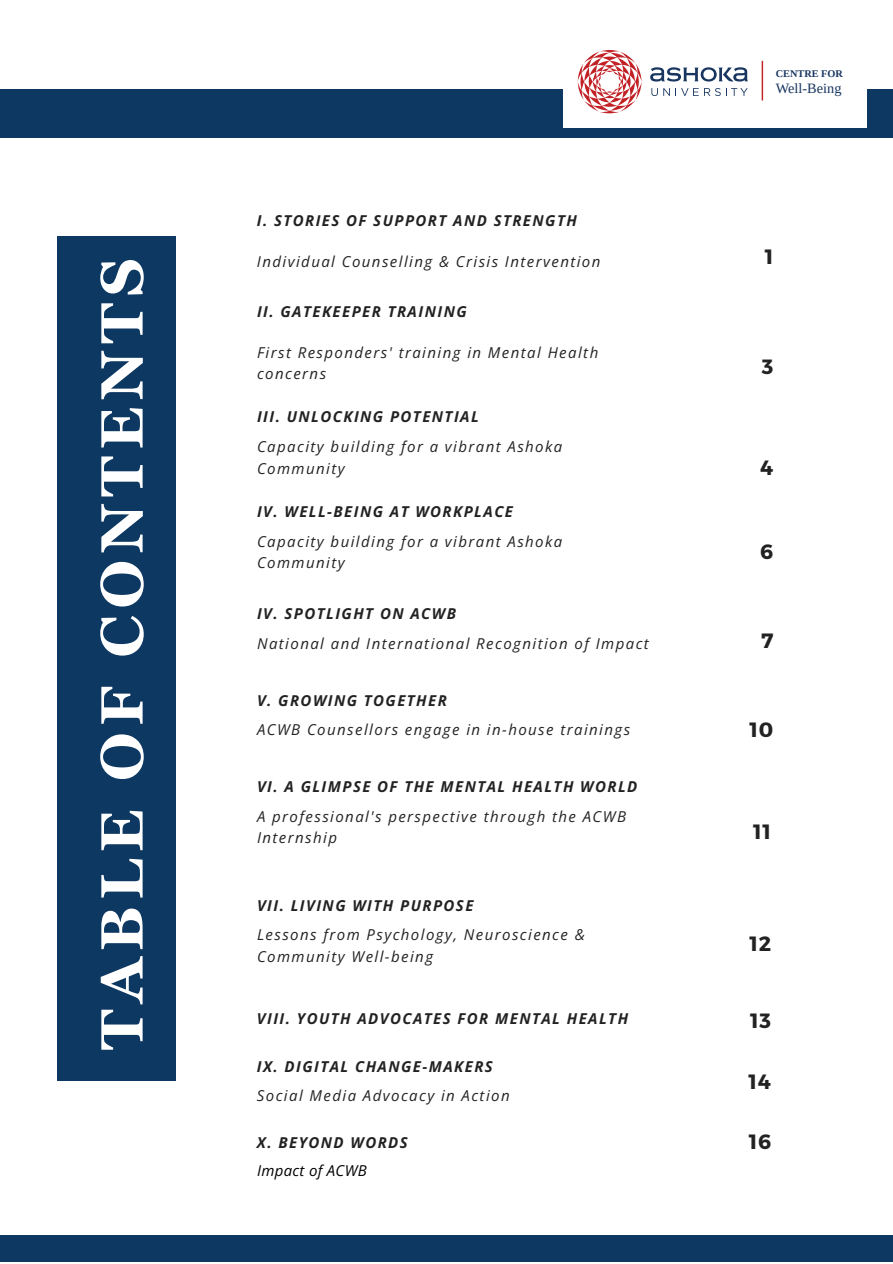
<style>
.page{position:relative;width:893px;height:1264px;background:#fff}
.page>*{position:absolute;margin:0;border:0;box-sizing:border-box;transform-origin:0 0}
.t1{font:700 59.4px "Georgia Pro";letter-spacing:.11em;color:#fff}
.t2{font:700 20.7px "Montserrat";letter-spacing:.04em;color:#222}
.t3{font:italic 15px/21.3px "Open Sans";letter-spacing:.095em;color:#222}
.t4{font:italic 700 15px "Open Sans";letter-spacing:.095em;color:#222}
.t5{font:italic 15px "Open Sans";letter-spacing:.02em;color:#000}
.t6{font:14.25px "Liberation Serif";color:#183660}
.t7{font:700 10.2px "Liberation Serif";color:#183660}
</style>
<div class="page">
<div style="left:0;top:89px;width:892px;height:49px;background:#0d3862"></div>
<div style="left:563px;top:36px;width:303px;height:91px;background:#fff"></div>
<svg style="left:577px;top:50px;width:64px;height:63px"></svg>
<svg style="left:650px;top:67px;width:98px;height:15px"></svg>
<svg style="left:651px;top:88px;width:47px;height:8px"></svg>
<svg style="left:704px;top:88px;width:43px;height:8px"></svg>
<hr style="left:761px;top:61px;width:2px;height:39px;background:#c22126">
<div style="left:0;top:1235px;width:892px;height:27px;background:#0d3862"></div>
<div style="left:57px;top:236px;width:118px;height:845px;background:#0d3862"></div>
<p class="t1" style="left:88px;top:1050px;width:793px;rotate:-90deg">TABLE OF CONTENTS</p>
<p class="t4" style="left:257px;top:210px;width:321px">I. STORIES OF SUPPORT AND STRENGTH</p>
<p class="t3" style="left:257px;top:250px;width:345px">Individual Counselling &amp; Crisis Intervention</p>
<p class="t4" style="left:257px;top:301px;width:211px">II. GATEKEEPER TRAINING</p>
<p class="t3" style="left:257px;top:341px;width:343px">First Responders' training in Mental Health concerns</p>
<p class="t4" style="left:257px;top:406px;width:223px">III. UNLOCKING POTENTIAL</p>
<p class="t3" style="left:257px;top:435px;width:307px">Capacity building for a vibrant Ashoka<br>Community</p>
<p class="t4" style="left:257px;top:501px;width:257px">IV. WELL-BEING AT WORKPLACE</p>
<p class="t3" style="left:257px;top:530px;width:307px">Capacity building for a vibrant Ashoka<br>Community</p>
<p class="t4" style="left:257px;top:603px;width:200px">IV. SPOTLIGHT ON ACWB</p>
<p class="t3" style="left:257px;top:632px;width:393px">National and International Recognition of Impact</p>
<p class="t4" style="left:257px;top:689px;width:191px">V. GROWING TOGETHER</p>
<p class="t3" style="left:257px;top:718px;width:374px">ACWB Counsellors engage in in-house trainings</p>
<p class="t4" style="left:257px;top:776px;width:382px">VI. A GLIMPSE OF THE MENTAL HEALTH WORLD</p>
<p class="t3" style="left:257px;top:805px;width:370px">A professional's perspective through the ACWB<br>Internship</p>
<p class="t4" style="left:257px;top:894px;width:218px">VII. LIVING WITH PURPOSE</p>
<p class="t3" style="left:257px;top:923px;width:329px">Lessons from Psychology, Neuroscience &amp;<br>Community Well-being</p>
<p class="t4" style="left:257px;top:1008px;width:373px">VIII. YOUTH ADVOCATES FOR MENTAL HEALTH</p>
<p class="t4" style="left:257px;top:1055px;width:237px">IX. DIGITAL CHANGE-MAKERS</p>
<p class="t3" style="left:257px;top:1084px;width:254px">Social Media Advocacy in Action</p>
<p class="t4" style="left:257px;top:1132px;width:152px">X. BEYOND WORDS</p>
<p class="t5" style="left:257px;top:1160px;width:111px">Impact of ACWB</p>
<p class="t7" style="left:775px;top:68px;width:69px">CENTRE FOR</p>
<p class="t6" style="left:775px;top:80px;width:67px">Well-Being</p>
<p class="t2" style="left:764px;top:243px;width:10px">1</p>
<p class="t2" style="left:761px;top:353px;width:13px">3</p>
<p class="t2" style="left:760px;top:454px;width:15px">4</p>
<p class="t2" style="left:760px;top:537px;width:15px">6</p>
<p class="t2" style="left:761px;top:626px;width:14px">7</p>
<p class="t2" style="left:749px;top:716px;width:25px">10</p>
<p class="t2" style="left:753px;top:817px;width:19px">11</p>
<p class="t2" style="left:749px;top:930px;width:23px">12</p>
<p class="t2" style="left:750px;top:1007px;width:22px">13</p>
<p class="t2" style="left:748px;top:1067px;width:24px">14</p>
<p class="t2" style="left:748px;top:1127px;width:24px">16</p>
</div>
